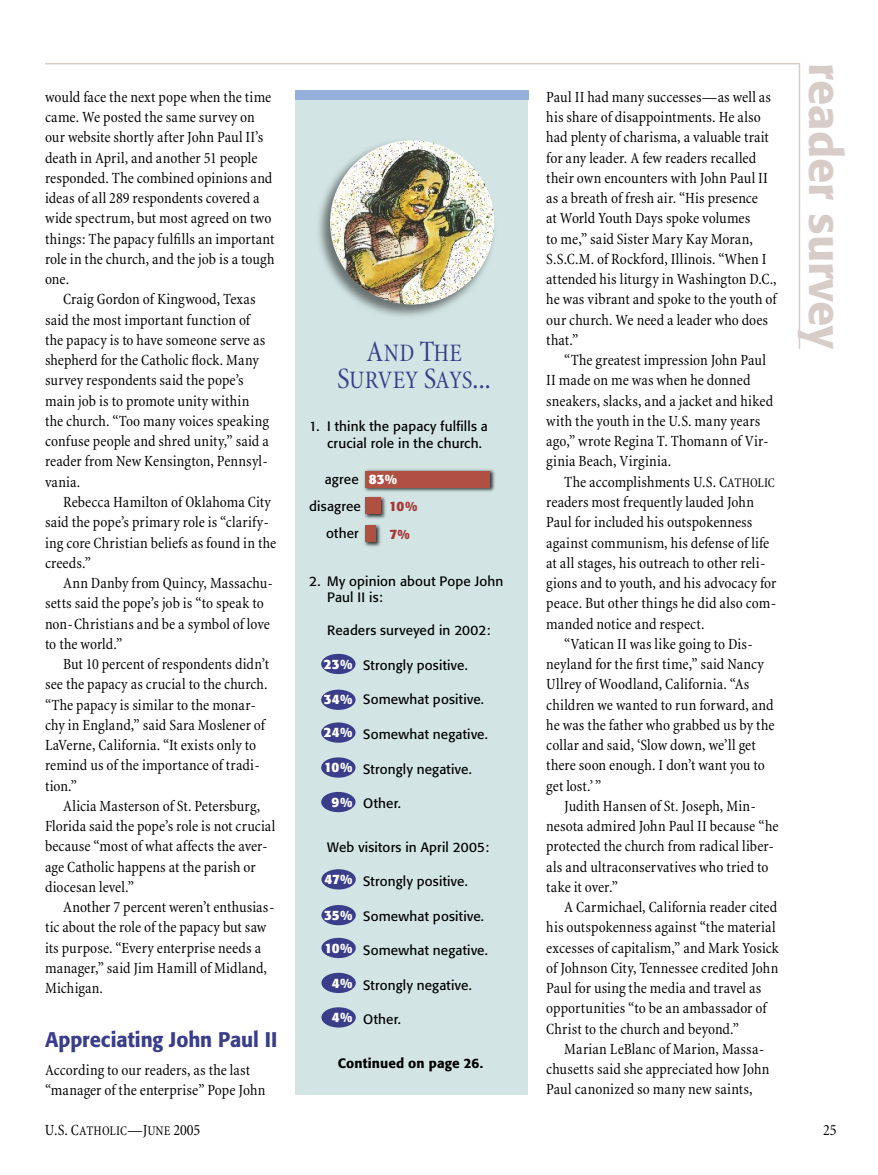
<style>
.page{position:relative;width:878px;height:1175px;background:#fff}
.page>*{position:absolute;margin:0;border:0;box-sizing:border-box;transform-origin:0 0}
.t1{font:500 45px "Formata";color:#d8ccc9}
.survey_title{font:25.5px/27px "Minion MM 367 465 20";color:#3a3d89;text-align:center}
.subhead_formata_1_line{font:500 21px "Formata";color:#3a3d89;scale:.95 1}
.body_3_col_indent{font:15.75px/20.2px "Minion MM 367 465 10";letter-spacing:.005em;color:#000}
.body_no_indent{font:15.75px/20.2px "Minion MM 367 465 10";color:#000}
.FB_strip_answer{font:13.5px "Formata";letter-spacing:.015em;color:#000}
.FB_strip_question{font:13.5px/16.5px "Formata";letter-spacing:.01em;color:#000}
.FB_percents{font:700 13.5px "Formata";letter-spacing:-.01em;color:#fff}
.FB_strip_question-2{font:500 13.5px "Formata";letter-spacing:.01em;color:#000}
.FB_strip_agree_disagree{font:13.5px "Formata";letter-spacing:.015em;color:#000}
.FB_strip_agree_disagree_last{font:13.5px "Formata";letter-spacing:.015em;color:#000}
.FB__bar_percents{font:700 13.5px "Formata";color:#a83837}
.FB__bar_percents-2{font:700 13.5px "Formata";color:#fff}
.s1{font-size:30px}
.s2{font-size:13.35px}
</style>
<div class="page">
<hr style="left:798px;top:63px;width:2px;height:286px;background:#d8ccc9">
<hr style="left:45px;top:63px;width:754px;height:1px;background:#d8ccc9">
<div style="left:296px;top:100px;width:232px;height:994px;background:#d2e5e4"></div>
<div style="left:296px;top:90px;width:233px;height:10px;background:#95b0db"></div>
<div style="left:362px;top:468px;width:134px;height:26px;background:#000;opacity:.75"></div>
<div style="left:365px;top:471px;width:125px;height:16px;background:#b05042"></div>
<div style="left:362px;top:522px;width:20px;height:26px;background:#000;opacity:.75"></div>
<div style="left:366px;top:525px;width:10px;height:17px;background:#b05042"></div>
<div style="left:362px;top:494px;width:25px;height:26px;background:#000;opacity:.75"></div>
<div style="left:366px;top:497px;width:15px;height:17px;background:#b05042"></div>
<div style="left:321px;top:654px;width:34px;height:20px;background:#3a3d89;border-radius:50%"></div>
<div style="left:321px;top:689px;width:34px;height:21px;background:#3a3d89;border-radius:50%"></div>
<div style="left:321px;top:722px;width:34px;height:20px;background:#3a3d89;border-radius:50%"></div>
<div style="left:321px;top:757px;width:34px;height:20px;background:#3a3d89;border-radius:50%"></div>
<div style="left:321px;top:792px;width:34px;height:20px;background:#3a3d89;border-radius:50%"></div>
<div style="left:321px;top:869px;width:35px;height:20px;background:#3a3d89;border-radius:50%"></div>
<div style="left:321px;top:905px;width:35px;height:20px;background:#3a3d89;border-radius:50%"></div>
<div style="left:321px;top:937px;width:35px;height:21px;background:#3a3d89;border-radius:50%"></div>
<div style="left:321px;top:972px;width:35px;height:21px;background:#3a3d89;border-radius:50%"></div>
<div style="left:321px;top:1007px;width:35px;height:20px;background:#3a3d89;border-radius:50%"></div>
<div style="left:314px;top:136px;width:184px;height:184px;background:#000;opacity:.5"></div>
<img style="left:408px;top:140px;width:84px;height:63px">
<p class="body_3_col_indent" style="left:45px;top:87px;width:231px">would face the next pope when the time came. We posted the same survey on our website shortly after John Paul II’s death in April, and another 51 people responded. The combined opinions and ideas of all 289 respondents covered a wide spectrum, but most agreed on two things: The papacy fulfills an important role in the church, and the job is a tough one.</p>
<p class="body_3_col_indent" style="left:45px;top:290px;width:225px;text-indent:18px">Craig Gordon of Kingwood, Texas said the most important function of the papacy is to have someone serve as shepherd for the Catholic flock. Many survey respondents said the pope’s main job is to promote unity within the church. “Too many voices speaking confuse people and shred unity,” said a reader from New Kensington, Pennsyl&shy;vania.</p>
<p class="body_3_col_indent" style="left:45px;top:492px;width:233px;text-indent:18px">Rebecca Hamilton of Oklahoma City said the pope’s primary role is “clarify&shy;ing core Christian beliefs as found in the creeds.”</p>
<p class="body_3_col_indent" style="left:45px;top:573px;width:229px;text-indent:18px">Ann Danby from Quincy, Massachu&shy;setts said the pope’s job is “to speak to non-Christians and be a symbol of love to the world.”</p>
<p class="body_3_col_indent" style="left:45px;top:654px;width:226px;text-indent:18px">But 10 percent of respondents didn’t see the papacy as crucial to the church. “The papacy is similar to the monar&shy;chy in England,” said Sara Moslener of LaVerne, California. “It exists only to remind us of the importance of tradi&shy;tion.”</p>
<p class="body_3_col_indent" style="left:45px;top:796px;width:232px;text-indent:18px">Alicia Masterson of St. Petersburg, Florida said the pope’s role is not crucial because “most of what affects the aver&shy;age Catholic happens at the parish or diocesan level.”</p>
<p class="body_3_col_indent" style="left:45px;top:897px;width:231px;text-indent:18px">Another 7 percent weren’t enthusias&shy;tic about the role of the papacy but saw its purpose. “Every enterprise needs a manager,” said Jim Hamill of Midland,<br>Michigan.</p>
<p class="subhead_formata_1_line" style="left:45px;top:1026px;width:246px">Appreciating John Paul II</p>
<p class="body_no_indent" style="left:45px;top:1060px;width:222px">According to our readers, as the last “manager of the enterprise” Pope John</p>
<p class="survey_title" style="left:337px;top:340px;width:155px"><span class="s1">A</span>ND <span class="s1">T</span>HE<br><span class="s1">S</span>URVEY <span class="s1">S</span>AYS<span class="s1">...</span></p>
<p class="FB_strip_question" style="left:327px;top:418px;width:162px;text-indent:-18px">1. I think the papacy fulfills a crucial role in the church.</p>
<p class="FB_strip_agree_disagree" style="left:325px;top:471px;width:35px">agree</p>
<p class="FB_strip_agree_disagree" style="left:309px;top:498px;width:53px">disagree</p>
<p class="FB_strip_agree_disagree_last" style="left:326px;top:525px;width:34px">other</p>
<p class="FB_strip_question" style="left:327px;top:573px;width:178px;text-indent:-18px">2. My opinion about Pope John<br>Paul II is:</p>
<p class="FB_strip_question" style="left:327px;top:622px;width:165px">Readers surveyed in 2002:</p>
<p class="FB_strip_answer" style="left:363px;top:657px;width:106px">Strongly positive.</p>
<p class="FB_strip_answer" style="left:363px;top:691px;width:122px">Somewhat positive.</p>
<p class="FB_strip_answer" style="left:363px;top:726px;width:126px">Somewhat negative.</p>
<p class="FB_strip_answer" style="left:363px;top:760px;width:110px">Strongly negative.</p>
<p class="FB_strip_answer" style="left:363px;top:795px;width:39px">Other.</p>
<p class="FB_strip_question" style="left:327px;top:838px;width:163px">Web visitors in April 2005:</p>
<p class="FB_strip_answer" style="left:363px;top:873px;width:106px">Strongly positive.</p>
<p class="FB_strip_answer" style="left:363px;top:907px;width:122px">Somewhat positive.</p>
<p class="FB_strip_answer" style="left:363px;top:942px;width:126px">Somewhat negative.</p>
<p class="FB_strip_answer" style="left:363px;top:976px;width:110px">Strongly negative.</p>
<p class="FB_strip_answer" style="left:363px;top:1011px;width:39px">Other.</p>
<p class="FB_strip_question-2" style="left:338px;top:1054px;width:147px">Continued on page 26.</p>
<p class="FB__bar_percents-2" style="left:369px;top:471px;width:30px">83%</p>
<p class="FB__bar_percents" style="left:389px;top:498px;width:30px">10%</p>
<p class="FB__bar_percents" style="left:389px;top:525px;width:22px">7%</p>
<p class="FB_percents" style="left:324px;top:655px;width:30px">23%</p>
<p class="FB_percents" style="left:324px;top:691px;width:30px">34%</p>
<p class="FB_percents" style="left:324px;top:724px;width:30px">24%</p>
<p class="FB_percents" style="left:324px;top:759px;width:30px">10%</p>
<p class="FB_percents" style="left:331px;top:793px;width:22px">9%</p>
<p class="FB_percents" style="left:324px;top:870px;width:30px">47%</p>
<p class="FB_percents" style="left:324px;top:906px;width:30px">35%</p>
<p class="FB_percents" style="left:324px;top:939px;width:30px">10%</p>
<p class="FB_percents" style="left:332px;top:974px;width:22px">4%</p>
<p class="FB_percents" style="left:332px;top:1008px;width:22px">4%</p>
<p class="body_no_indent" style="left:546px;top:87px;width:232px">Paul II had many successes—as well as his share of disappointments. He also had plenty of charisma, a valuable trait for any leader. A few readers recalled their own encounters with John Paul II as a breath of fresh air. “His presence<br>at World Youth Days spoke volumes<br>to me,” said Sister Mary Kay Moran, S.S.C.M. of Rockford, Illinois. “When I attended his liturgy in Washington D.C., he was vibrant and spoke to the youth of our church. We need a leader who does that.”</p>
<p class="body_3_col_indent" style="left:546px;top:350px;width:228px;text-indent:18px">“The greatest impression John Paul II made on me was when he donned sneakers, slacks, and a jacket and hiked with the youth in the U.S. many years ago,” wrote Regina T. Thomann of Vir&shy;ginia Beach, Virginia.</p>
<p class="body_3_col_indent" style="left:546px;top:472px;width:232px;text-indent:18px">The accomplishments U.S. C<span class="s2">ATHOLIC </span>readers most frequently lauded John Paul for included his outspokenness against communism, his defense of life at all stages, his outreach to other reli&shy;gions and to youth, and his advocacy for peace. But other things he did also com&shy;manded notice and respect.</p>
<p class="body_3_col_indent" style="left:546px;top:634px;width:230px;text-indent:18px">“Vatican II was like going to Dis&shy;neyland for the first time,” said Nancy Ullrey of Woodland, California. “As children we wanted to run forward, and he was the father who grabbed us by the collar and said, ‘Slow down, we’ll get there soon enough. I don’t want you to get lost.’ ”</p>
<p class="body_3_col_indent" style="left:546px;top:796px;width:234px;text-indent:18px">Judith Hansen of St. Joseph, Min&shy;nesota admired John Paul II because “he protected the church from radical liber&shy;als and ultraconservatives who tried to take it over.”</p>
<p class="body_3_col_indent" style="left:546px;top:897px;width:234px;text-indent:18px">A Carmichael, California reader cited his outspokenness against “the material excesses of capitalism,” and Mark Yosick of Johnson City, Tennessee credited John Paul for using the media and travel as opportunities “to be an ambassador of Christ to the church and beyond.”</p>
<p class="body_3_col_indent" style="left:546px;top:1039px;width:225px;text-indent:18px">Marian LeBlanc of Marion, Massa&shy;chusetts said she appreciated how John<br>Paul canonized so many new saints,</p>
<h1 class="t1" style="left:852px;top:63px;width:287px;rotate:90deg">reader survey</h1>
<p class="body_no_indent" style="left:45px;top:1120px;width:157px">U.S. C<span class="s2">ATHOLIC</span>—J<span class="s2">UNE</span> 2005</p>
<p class="body_no_indent" style="left:823px;top:1120px;width:15px">25</p>
</div>
